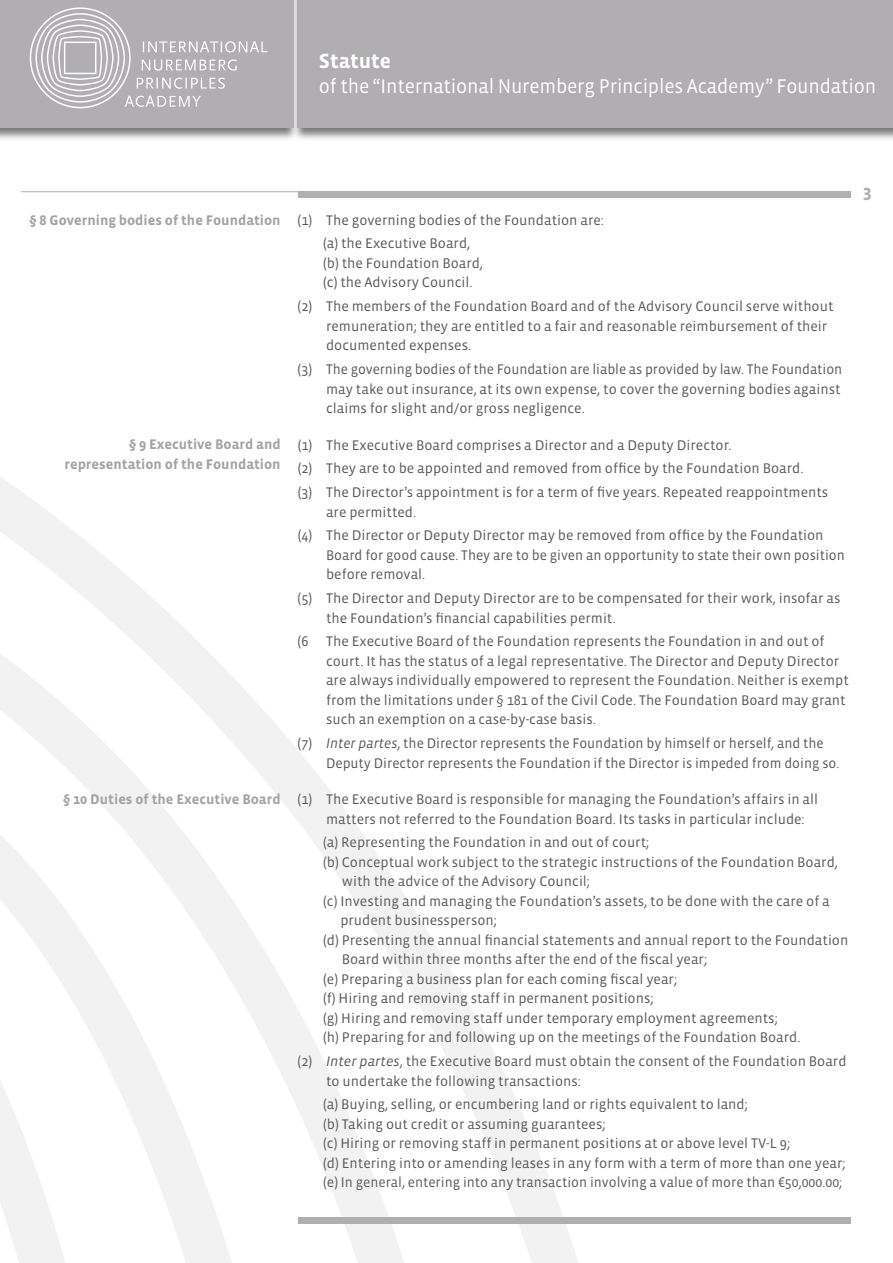
<style>
.page{position:relative;width:893px;height:1263px;background:#fff}
.page>*{position:absolute;margin:0;border:0;box-sizing:border-box;transform-origin:0 0}
.t1{font:700 21px "Vista Sans OT";color:#fff}
.t2{font:20.25px "Vista Sans OT";letter-spacing:-.01em;color:#fff}
.t3{font:700 18px "Vista Sans OT";color:#b0aeb1}
.t4{font:14.25px/19.5px "Vista Sans OT";color:#57585a}
.t5{font:700 14.25px/19.5px "Vista Sans OT";color:#a4a2a5;text-align:right}
.s1{font-style:italic}
</style>
<div class="page">
<div style="left:292px;top:0;width:601px;height:141px;background:#231f20;opacity:.6"></div>
<div style="left:298px;top:0;width:595px;height:128px;background:#b0aeb1"></div>
<div style="left:0;top:0;width:299px;height:141px;background:#231f20;opacity:.6"></div>
<div style="left:0;top:0;width:293px;height:128px;background:#b0aeb1"></div>
<div style="left:298px;top:192px;width:552px;height:6px;background:#b0aeb1"></div>
<hr style="left:21px;top:191px;width:829px;height:1px;background:#b0aeb1">
<svg style="left:30px;top:7px;width:237px;height:101px"></svg>
<svg style="left:0;top:477px;width:578px;height:786px"></svg>
<div style="left:298px;top:1217px;width:552px;height:7px;background:#b0aeb1"></div>
<h1 class="t1" style="left:319px;top:51px;width:74px">Statute</h1>
<h2 class="t2" style="left:319px;top:75px;width:559px">of the “International Nuremberg Principles Academy” Foundation</h2>
<p class="t5" style="left:30px;top:210px;width:253px">§ 8 Governing bodies of the Foundation</p>
<p class="t5" style="left:64px;top:435px;width:218px">§ 9 Executive Board and representation of the Foundation</p>
<p class="t5" style="left:63px;top:790px;width:219px">§ 10 Duties of the Executive Board</p>
<p class="t4" style="left:323px;top:208px;width:282px;line-height:23.7px;text-indent:-26px">(1) The governing bodies of the Foundation are: (a) the Executive Board,</p>
<p class="t4" style="left:323px;top:254px;width:161px">(b) the Foundation Board, (c) the Advisory Council.</p>
<p class="t4" style="left:326px;top:297px;width:509px;text-indent:-28px">(2) The members of the Foundation Board and of the Advisory Council serve without remuneration; they are entitled to a fair and reasonable reimbursement of their documented expenses.</p>
<p class="t4" style="left:326px;top:360px;width:518px;text-align:justify;text-indent:-28px">(3) The governing bodies of the Foundation are liable as provided by law. The Foundation may take out insurance, at its own expense, to cover the governing bodies against claims for slight and/or gross negligence.</p>
<p class="t4" style="left:298px;top:433px;width:532px;line-height:23.7px">(1) The Executive Board comprises a Director and a Deputy Director.<br>(2) They are to be appointed and removed from office by the Foundation Board.<br>(3) The Director’s appointment is for a term of five years. Repeated reappointments</p>
<p class="t4" style="left:298px;top:500px;width:527px;line-height:23.7px;text-indent:28px">are permitted.<br>(4) The Director or Deputy Director may be removed from office by the Foundation</p>
<p class="t4" style="left:326px;top:545px;width:520px">Board for good cause. They are to be given an opportunity to state their own position before removal.</p>
<p class="t4" style="left:326px;top:589px;width:516px;text-indent:-28px">(5) The Director and Deputy Director are to be compensated for their work, insofar as the Foundation’s financial capabilities permit.</p>
<p class="t4" style="left:326px;top:632px;width:524px;text-indent:-28px">(6 The Executive Board of the Foundation represents the Foundation in and out of court. It has the status of a legal representative. The Director and Deputy Director are always individually empowered to represent the Foundation. Neither is exempt from the limitations under § 181 of the Civil Code. The Foundation Board may grant such an exemption on a case-by-case basis.</p>
<p class="t4" style="left:326px;top:734px;width:515px;text-indent:-28px">(7) <span class="s1">Inter partes</span>, the Director represents the Foundation by himself or herself, and the<br>Deputy Director represents the Foundation if the Director is impeded from doing so.</p>
<p class="t4" style="left:326px;top:790px;width:494px;text-indent:-28px">(1) The Executive Board is responsible for managing the Foundation’s affairs in all matters not referred to the Foundation Board. Its tasks in particular include:</p>
<p class="t4" style="left:323px;top:833px;width:328px">(a) Representing the Foundation in and out of court;</p>
<p class="t4" style="left:323px;top:852px;width:516px">(b) Conceptual work subject to the strategic instructions of the Foundation Board,</p>
<p class="t4" style="left:342px;top:872px;width:250px">with the advice of the Advisory Council;</p>
<p class="t4" style="left:323px;top:891px;width:508px">(c) Investing and managing the Foundation’s assets, to be done with the care of a</p>
<p class="t4" style="left:340px;top:911px;width:158px">prudent businessperson;</p>
<p class="t4" style="left:323px;top:930px;width:527px">(d) Presenting the annual financial statements and annual report to the Foundation</p>
<p class="t4" style="left:342px;top:950px;width:367px">Board within three months after the end of the fiscal year;</p>
<p class="t4" style="left:323px;top:969px;width:355px">(e) Preparing a business plan for each coming fiscal year;</p>
<p class="t4" style="left:323px;top:989px;width:332px">(f) Hiring and removing staff in permanent positions;</p>
<p class="t4" style="left:323px;top:1008px;width:456px">(g) Hiring and removing staff under temporary employment agreements;</p>
<p class="t4" style="left:323px;top:1028px;width:479px">(h) Preparing for and following up on the meetings of the Foundation Board.</p>
<p class="t4" style="left:326px;top:1052px;width:522px;text-indent:-28px">(2) <span class="s1">Inter partes</span>, the Executive Board must obtain the consent of the Foundation Board to undertake the following transactions:</p>
<p class="t4" style="left:323px;top:1095px;width:524px">(a) Buying, selling, or encumbering land or rights equivalent to land;<br>(b) Taking out credit or assuming guarantees;<br>(c) Hiring or removing staff in permanent positions at or above level TV-L 9;<br>(d) Entering into or amending leases in any form with a term of more than one year; (e) In general, entering into any transaction involving a value of more than €50,000.00;</p>
<p class="t3" style="left:863px;top:185px;width:10px">3</p>
</div>
